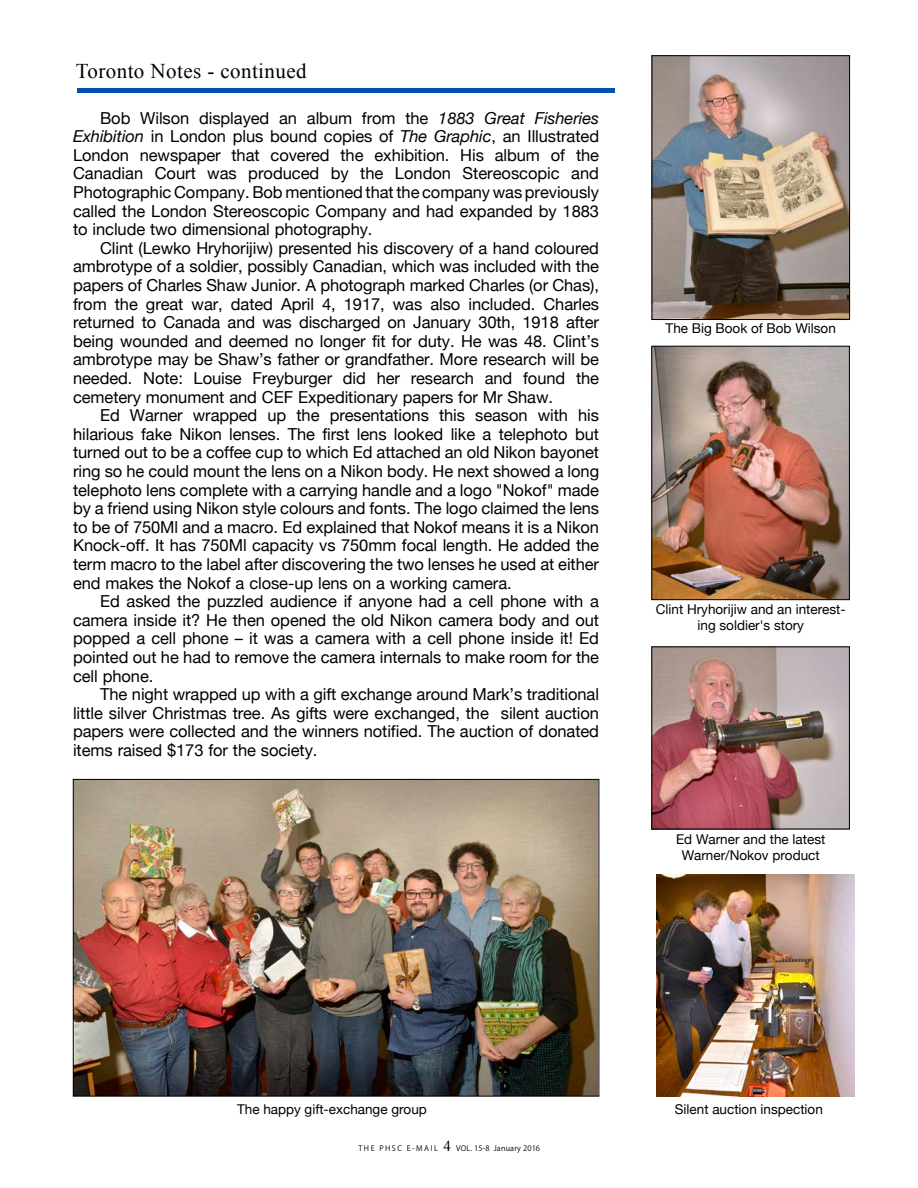
<style>
.page{position:relative;width:918px;height:1188px;background:#fff}
.page>*{position:absolute;margin:0;border:0;box-sizing:border-box;transform-origin:0 0}
.t1{font:21px "Times New Roman";letter-spacing:.02em;color:#000}
.t2{font:16.5px/18.6px "Helvetica Neue";letter-spacing:-.005em;color:#000;text-align:justify}
.t3{font:13.5px/16.2px "Helvetica Neue";color:#000;text-align:center}
.t4{font:7.5px "Koz Go Pr 6 N";letter-spacing:.025em;color:#000}
.s1{font-style:italic}
.s2{font-family:"Times New Roman";font-size:15px}
.s3{color:#fff}
</style>
<div class="page">
<img style="left:654px;top:58px;width:194px;height:260px">
<div style="left:652px;top:56px;width:198px;height:264px;border:1px solid #000"></div>
<img style="left:654px;top:348px;width:194px;height:250px">
<div style="left:652px;top:346px;width:198px;height:254px;border:1px solid #000"></div>
<img style="left:654px;top:649px;width:194px;height:178px">
<hr style="left:78px;top:89px;width:537px;height:4px;background:#0051ae">
<img style="left:75px;top:781px;width:522px;height:313px">
<div style="left:73px;top:779px;width:526px;height:317px;border:1px solid #000"></div>
<img style="left:656px;top:875px;width:198px;height:221px">
<p class="t1" style="left:76px;top:56px;width:232px">Toronto Notes - continued</p>
<p class="t2" style="left:73px;top:108px;width:528px;text-indent:27px">Bob Wilson displayed an album from the <span class="s1">1883 Great Fisheries Exhibition</span> in London plus bound copies of <span class="s1">The Graphic</span>, an Illustrated London newspaper that covered the exhibition. His album of the Canadian Court was produced by the London Stereoscopic and Photographic Company. Bob mentioned that the company was previously called the London Stereoscopic Company and had expanded by 1883 to include two dimensional photography.</p>
<p class="t2" style="left:73px;top:238px;width:528px;text-indent:27px">Clint (Lewko Hryhorijiw) presented his discovery of a hand coloured ambrotype of a soldier, possibly Canadian, which was included with the papers of Charles Shaw Junior. A photograph marked Charles (or Chas), from the great war, dated April 4, 1917, was also included. Charles returned to Canada and was discharged on January 30th, 1918 after being wounded and deemed no longer fit for duty. He was 48. Clint’s ambrotype may be Shaw’s father or grandfather. More research will be needed. Note: Louise Freyburger did her research and found the cemetery monument and CEF Expeditionary papers for Mr Shaw.</p>
<p class="t2" style="left:73px;top:406px;width:528px;text-indent:27px">Ed Warner wrapped up the presentations this season with his hilarious fake Nikon lenses. The first lens looked like a telephoto but turned out to be a coffee cup to which Ed attached an old Nikon bayonet ring so he could mount the lens on a Nikon body. He next showed a long telephoto lens complete with a carrying handle and a logo "Nokof" made by a friend using Nikon style colours and fonts. The logo claimed the lens to be of 750Ml and a macro. Ed explained that Nokof means it is a Nikon Knock-off. It has 750Ml capacity vs 750mm focal length. He added the term macro to the label after discovering the two lenses he used at either end makes the Nokof a close-up lens on a working camera.</p>
<p class="t2" style="left:73px;top:592px;width:528px;text-indent:27px">Ed asked the puzzled audience if anyone had a cell phone with a camera inside it? He then opened the old Nikon camera body and out popped a cell phone – it was a camera with a cell phone inside it! Ed pointed out he had to remove the camera internals to make room for the cell phone.</p>
<p class="t2" style="left:73px;top:685px;width:528px;text-indent:27px">The night wrapped up with a gift exchange around Mark’s traditional little silver Christmas tree. As gifts were exchanged, the silent auction papers were collected and the winners notified. The auction of donated items raised $173 for the society.</p>
<p class="t3" style="left:666px;top:320px;width:172px">The Big Book of Bob Wilson</p>
<p class="t3" style="left:656px;top:601px;width:191px">Clint Hryhorijiw and an interest&shy;ing soldier's story</p>
<p class="t3" style="left:676px;top:830px;width:151px">Ed Warner and the latest<br>Warner/Nokov product</p>
<p class="t3" style="left:237px;top:1101px;width:191px">The happy gift-exchange group</p>
<p class="t3" style="left:675px;top:1101px;width:150px">Silent auction inspection</p>
<p class="t4" style="left:358px;top:1144px;width:204px">T H E P H S C E - M A I L <span class="s2">4</span> VOL. 15-8 January 2016 <span class="s3">.. ..</span></p>
</div>
